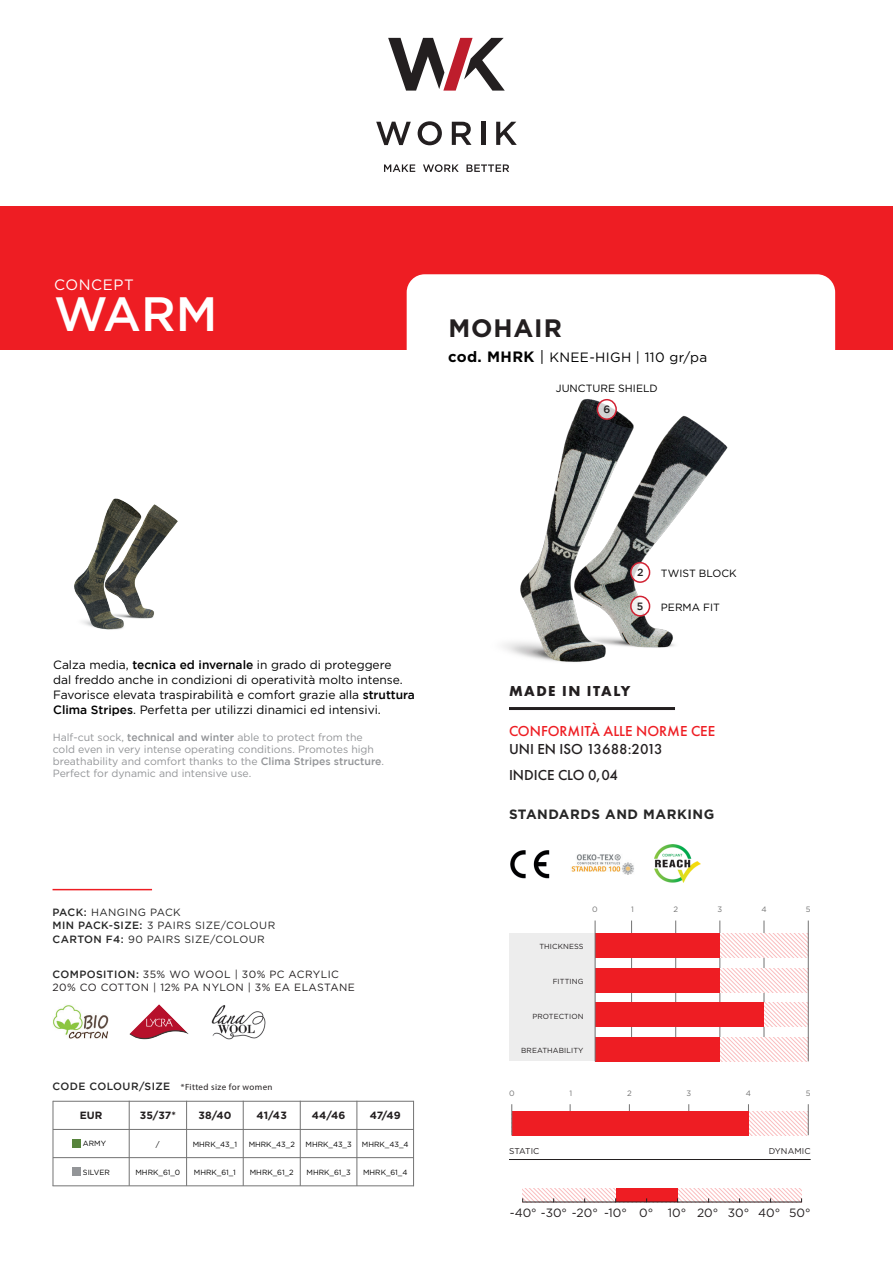
<style>
.page{position:relative;width:893px;height:1263px;background:#fff}
.page>*{position:absolute;margin:0;border:0;box-sizing:border-box;transform-origin:0 0}
.nome_concept{font:500 48px "Gotham";color:#fff}
.nome_prodotto{font:700 25.2px "Gotham";letter-spacing:.035em;color:#231f20}
.t1{font:500 15px/18px "Futura PT";color:#ee1d23}
.t2{font:500 15px "Futura PT";color:#231f20}
.t3{font:700 15px "Futura PT";letter-spacing:.1em;color:#231f20}
.t4{font:15px "Gotham";letter-spacing:.04em;color:#fff}
.t5{font:13.5px "Gotham";letter-spacing:.025em;color:#000}
.Titoletto_Standard{font:700 13.5px "Gotham";letter-spacing:.04em;color:#262626}
.corpo_ITA{font:12px/15px "Gotham";color:#000}
.t6{font:12px "Gotham";color:#231f20}
.corpo_INGLESE{font:10.5px/12px "Gotham";color:#939598}
.info_tecniche{font:10.5px "Gotham";letter-spacing:.04em;color:#262626}
.info_tecniche-2{font:10.5px "Gotham";letter-spacing:.04em;color:#231f20}
.corpo_ITA-2{font:10.5px "Gotham";color:#000}
.t7{font:700 10.5px "Gotham";letter-spacing:.01em;color:#231f20}
.t8{font:500 10.5px "Gotham";letter-spacing:.04em;color:#262626}
.t9{font:500 10.5px "Gotham";color:#231f20}
.t10{font:9px "Myriad Pro";letter-spacing:.04em;color:#231f20}
.t11{font:8.4px "Gotham";letter-spacing:.015em;color:#231f20}
.t12{font:7.8px "Gotham";color:#737373}
.tab{font:7.5px "Gotham";color:#000}
.t13{font:7.35px "Gotham";letter-spacing:.015em;color:#231f20}
.s1{font-weight:700;font-size:15px}
.s2{font-size:15px}
.s3{font-weight:500}
.s4{font-weight:500;color:#262626}
.s5{color:#231f20}
</style>
<div class="page">
<div style="left:0;top:206px;width:893px;height:144px;background:#ee1d23"></div>
<div style="left:407px;top:274px;width:428px;height:128px;background:#fff;border-radius:18px"></div>
<img style="left:503px;top:399px;width:225px;height:263px">
<svg style="left:384px;top:164px;width:31px;height:8px"></svg>
<svg style="left:423px;top:164px;width:36px;height:8px"></svg>
<svg style="left:466px;top:164px;width:43px;height:8px"></svg>
<svg style="left:376px;top:122px;width:35px;height:23px"></svg>
<svg style="left:418px;top:121px;width:24px;height:24px"></svg>
<svg style="left:452px;top:122px;width:19px;height:23px"></svg>
<hr style="left:481px;top:122px;width:4px;height:23px;background:#231f20">
<svg style="left:496px;top:122px;width:21px;height:23px"></svg>
<svg style="left:388px;top:38px;width:117px;height:53px"></svg>
<hr style="left:509px;top:707px;width:166px;height:3px;background:#231f20">
<svg style="left:597px;top:400px;width:19px;height:19px"></svg>
<div style="left:597px;top:399px;width:20px;height:21px;border:2px solid #d12233;border-radius:50%"></div>
<img style="left:211px;top:1005px;width:55px;height:34px">
<img style="left:53px;top:1005px;width:55px;height:34px">
<img style="left:129px;top:1004px;width:60px;height:35px">
<hr style="left:53px;top:889px;width:99px;height:1px;background:#ee1d23">
<img style="left:510px;top:850px;width:40px;height:29px">
<img style="left:571px;top:854px;width:63px;height:21px">
<img style="left:655px;top:845px;width:45px;height:38px">
<div style="left:509px;top:933px;width:86px;height:128px;background:#ededed"></div>
<hr style="left:631px;top:920px;width:1px;height:141px;background:#737373">
<hr style="left:675px;top:920px;width:1px;height:141px;background:#737373">
<hr style="left:719px;top:920px;width:1px;height:141px;background:#737373">
<hr style="left:764px;top:920px;width:1px;height:141px;background:#737373">
<svg style="left:720px;top:1037px;width:88px;height:24px"></svg>
<svg style="left:764px;top:1003px;width:44px;height:24px"></svg>
<svg style="left:720px;top:968px;width:88px;height:24px"></svg>
<svg style="left:720px;top:933px;width:88px;height:24px"></svg>
<div style="left:595px;top:933px;width:125px;height:24px;background:#ee1d23"></div>
<div style="left:595px;top:968px;width:125px;height:24px;background:#ee1d23"></div>
<div style="left:595px;top:1003px;width:169px;height:24px;background:#ee1d23"></div>
<div style="left:595px;top:1037px;width:125px;height:24px;background:#ee1d23"></div>
<hr style="left:808px;top:920px;width:1px;height:141px;background:#737373">
<hr style="left:595px;top:920px;width:1px;height:141px;background:#737373">
<hr style="left:570px;top:1104px;width:1px;height:31px;background:#737373">
<hr style="left:629px;top:1104px;width:1px;height:31px;background:#737373">
<hr style="left:688px;top:1104px;width:1px;height:31px;background:#737373">
<hr style="left:748px;top:1104px;width:1px;height:31px;background:#737373">
<hr style="left:509px;top:1159px;width:302px;height:1px;background:#231f20">
<svg style="left:748px;top:1111px;width:60px;height:24px"></svg>
<div style="left:512px;top:1111px;width:236px;height:24px;background:#ee1d23"></div>
<hr style="left:808px;top:1104px;width:1px;height:31px;background:#737373">
<hr style="left:511px;top:1104px;width:1px;height:31px;background:#737373">
<svg style="left:631px;top:563px;width:19px;height:19px"></svg>
<div style="left:630px;top:562px;width:20px;height:21px;border:2px solid #d12233;border-radius:50%"></div>
<svg style="left:631px;top:596px;width:19px;height:20px"></svg>
<div style="left:630px;top:596px;width:20px;height:21px;border:2px solid #d12233;border-radius:50%"></div>
<img style="left:74px;top:498px;width:104px;height:132px">
<svg style="left:522px;top:1189px;width:280px;height:13px"></svg>
<hr style="left:413px;top:1101px;width:1px;height:85px;background:#737373">
<hr style="left:53px;top:1129px;width:361px;height:1px;background:#737373">
<hr style="left:53px;top:1101px;width:361px;height:1px;background:#737373">
<hr style="left:53px;top:1157px;width:361px;height:1px;background:#737373">
<hr style="left:53px;top:1185px;width:361px;height:1px;background:#737373">
<hr style="left:53px;top:1101px;width:1px;height:85px;background:#737373">
<hr style="left:129px;top:1101px;width:1px;height:85px;background:#737373">
<hr style="left:186px;top:1101px;width:1px;height:85px;background:#737373">
<hr style="left:243px;top:1101px;width:1px;height:85px;background:#737373">
<hr style="left:300px;top:1101px;width:1px;height:85px;background:#737373">
<hr style="left:356px;top:1101px;width:1px;height:85px;background:#737373">
<div style="left:72px;top:1139px;width:9px;height:9px;background:#57843c"></div>
<div style="left:72px;top:1167px;width:9px;height:9px;background:#939598"></div>
<p class="t4" style="left:54px;top:275px;width:81px">CONCEPT</p>
<p class="nome_concept" style="left:54px;top:286px;width:165px">WARM</p>
<p class="nome_prodotto" style="left:448px;top:314px;width:115px">MOHAIR</p>
<p class="t5" style="left:448px;top:348px;width:261px"><span class="s1">cod. MHRK</span> <span class="s2">|</span> KNEE-HIGH | 110 gr/pa</p>
<p class="corpo_ITA-2" style="left:556px;top:382px;width:103px">JUNCTURE SHIELD</p>
<p class="t9" style="left:603px;top:404px;width:8px">6</p>
<p class="corpo_ITA" style="left:53px;top:657px;width:363px">Calza media, <span class="s3">tecnica ed invernale</span> in grado di proteggere<br>dal freddo anche in condizioni di operatività molto intense.<br>Favorisce elevata traspirabilità e comfort grazie alla <span class="s3">struttura Clima Stripes</span>. Perfetta per utilizzi dinamici ed intensivi.</p>
<p class="corpo_INGLESE" style="left:53px;top:731px;width:333px">Half-cut sock, <span class="s3">technical and winter</span> able to protect from the cold even in very intense operating conditions. Promotes high breathability and comfort thanks to the <span class="s3">Clima Stripes structure</span>.<br>Perfect for dynamic and intensive use.</p>
<p class="info_tecniche" style="left:53px;top:905px;width:130px"><span class="s3">PACK:</span> HANGING PACK</p>
<p class="info_tecniche" style="left:53px;top:919px;width:224px"><span class="s3">MIN PACK-SIZE:</span> 3 PAIRS SIZE/COLOUR</p>
<p class="info_tecniche" style="left:53px;top:932px;width:214px"><span class="s3">CARTON F4:</span> 90 PAIRS SIZE/COLOUR</p>
<p class="info_tecniche-2" style="left:53px;top:967px;width:288px"><span class="s4">COMPOSITION:</span> 35% WO WOOL | 30% PC ACRYLIC</p>
<p class="info_tecniche-2" style="left:53px;top:981px;width:304px">20% CO COTTON | 12% PA NYLON | 3% EA ELASTANE</p>
<p class="t8" style="left:53px;top:1080px;width:119px">CODE COLOUR/SIZE</p>
<p class="t10" style="left:181px;top:1082px;width:93px">*Fitted size for women</p>
<p class="t7" style="left:80px;top:1109px;width:24px">EUR</p>
<p class="tab" style="left:83px;top:1138px;width:25px">ARMY</p>
<p class="tab" style="left:83px;top:1167px;width:28px">SILVER</p>
<p class="t7" style="left:140px;top:1109px;width:38px">35/37*</p>
<p class="t7" style="left:198px;top:1109px;width:35px">38/40</p>
<p class="t7" style="left:257px;top:1109px;width:32px">41/43</p>
<p class="t7" style="left:312px;top:1109px;width:35px">44/46</p>
<p class="t7" style="left:370px;top:1109px;width:33px">47/49</p>
<p class="tab" style="left:156px;top:1139px;width:5px">/</p>
<p class="tab" style="left:135px;top:1167px;width:46px">MHRK_61_0</p>
<p class="tab" style="left:193px;top:1139px;width:46px">MHRK_43_1</p>
<p class="tab" style="left:194px;top:1167px;width:44px">MHRK_61_1</p>
<p class="tab" style="left:249px;top:1139px;width:48px">MHRK_43_2</p>
<p class="tab" style="left:250px;top:1167px;width:45px">MHRK_61_2</p>
<p class="tab" style="left:305px;top:1139px;width:48px">MHRK_43_3</p>
<p class="tab" style="left:307px;top:1167px;width:46px">MHRK_61_3</p>
<p class="tab" style="left:362px;top:1139px;width:48px">MHRK_43_4</p>
<p class="tab" style="left:363px;top:1167px;width:46px">MHRK_61_4</p>
<p class="t9" style="left:637px;top:567px;width:8px">2</p>
<p class="corpo_ITA-2" style="left:661px;top:566px;width:77px">TWIST BLOCK</p>
<p class="t9" style="left:637px;top:600px;width:8px">5</p>
<p class="corpo_ITA-2" style="left:661px;top:600px;width:60px">PERMA FIT</p>
<p class="t3" style="left:509px;top:681px;width:123px">MADE IN ITALY</p>
<p class="t1" style="left:509px;top:721px;width:208px">CONFORMITÀ ALLE NORME CEE<br><span class="s5">UNI EN ISO 13688:2013</span></p>
<p class="t2" style="left:509px;top:766px;width:111px">INDICE CLO 0,04</p>
<p class="Titoletto_Standard" style="left:509px;top:807px;width:207px">STANDARDS AND MARKING</p>
<p class="t12" style="left:592px;top:904px;width:7px">0</p>
<p class="t12" style="left:631px;top:904px;width:4px">1</p>
<p class="t12" style="left:673px;top:904px;width:6px">2</p>
<p class="t12" style="left:717px;top:904px;width:6px">3</p>
<p class="t12" style="left:761px;top:904px;width:7px">4</p>
<p class="t12" style="left:806px;top:904px;width:6px">5</p>
<p class="t13" style="left:539px;top:942px;width:46px">THICKNESS</p>
<p class="t13" style="left:553px;top:977px;width:32px">FITTING</p>
<p class="t13" style="left:532px;top:1011px;width:53px">PROTECTION</p>
<p class="t13" style="left:521px;top:1046px;width:64px">BREATHABILITY</p>
<p class="t12" style="left:509px;top:1088px;width:7px">0</p>
<p class="t12" style="left:570px;top:1088px;width:4px">1</p>
<p class="t12" style="left:627px;top:1088px;width:6px">2</p>
<p class="t12" style="left:686px;top:1088px;width:6px">3</p>
<p class="t12" style="left:746px;top:1088px;width:7px">4</p>
<p class="t12" style="left:806px;top:1088px;width:6px">5</p>
<p class="t11" style="left:509px;top:1146px;width:32px">STATIC</p>
<p class="t11" style="left:769px;top:1146px;width:43px">DYNAMIC</p>
<p class="t6" style="left:510px;top:1205px;width:90px">-40° -30° -20°</p>
<p class="t6" style="left:604px;top:1205px;width:24px">-10°</p>
<p class="t6" style="left:639px;top:1205px;width:16px">0°</p>
<p class="t6" style="left:668px;top:1205px;width:20px">10°</p>
<p class="t6" style="left:697px;top:1205px;width:23px">20°</p>
<p class="t6" style="left:728px;top:1205px;width:23px">30°</p>
<p class="t6" style="left:758px;top:1205px;width:24px">40°</p>
<p class="t6" style="left:789px;top:1205px;width:23px">50°</p>
</div>
